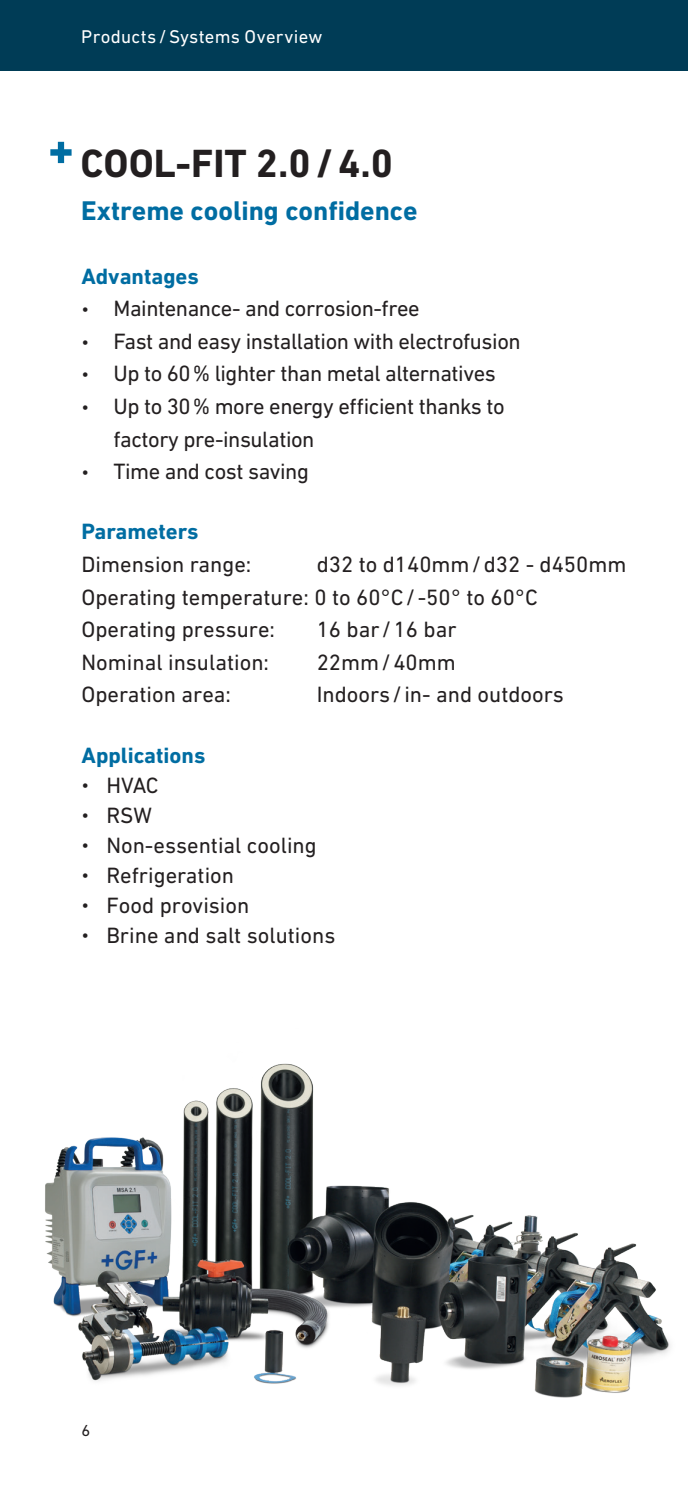
<style>
.page{position:relative;width:688px;height:1489px;background:#fff}
.page>*{position:absolute;margin:0;border:0;box-sizing:border-box;transform-origin:0 0}
.t1{font:700 40px "DIN Next W1 G";color:#231f20}
.t2{font:700 27.5px "DIN Next W1 G";color:#006da2}
.t3{font:22.5px/32.5px "DIN Next W1 G";color:#231f20}
.t4{font:22.5px/32.5px "DIN Next W1 G";letter-spacing:-.02em;color:#231f20}
.t5{font:700 22.5px "DIN Next W1 G";color:#006da2}
.t6{font:18.75px "DIN Next W1 G";letter-spacing:.015em;color:#fff}
.t7{font:16.25px "DIN Next W1 G";color:#231f20}
.s1{font-size:17.5px}
</style>
<div class="page">
<div style="left:0;top:0;width:687px;height:71px;background:#003c56"></div>
<img style="left:45px;top:1063px;width:625px;height:335px">
<svg style="left:50px;top:142px;width:22px;height:21px"></svg>
<p class="t6" style="left:81px;top:26px;width:243px">Products/Systems Overview</p>
<h1 class="t1" style="left:81px;top:140px;width:314px">COOL-FIT 2.0/4.0</h1>
<p class="t2" style="left:81px;top:195px;width:338px">Extreme cooling confidence</p>
<p class="t5" style="left:81px;top:263px;width:119px">Advantages</p>
<p class="t4" style="left:81px;top:292px;width:339px"><span class="s1">•</span> Maintenance- and corrosion-free</p>
<p class="t4" style="left:81px;top:324px;width:440px"><span class="s1">•</span> Fast and easy installation with electrofusion</p>
<p class="t4" style="left:81px;top:357px;width:415px"><span class="s1">•</span> Up to 60% lighter than metal alternatives</p>
<p class="t4" style="left:113px;top:390px;width:392px;text-indent:-32px"><span class="s1">•</span> Up to 30% more energy efficient thanks to factory pre-insulation</p>
<p class="t4" style="left:81px;top:455px;width:229px"><span class="s1">•</span> Time and cost saving</p>
<p class="t5" style="left:82px;top:518px;width:118px">Parameters</p>
<p class="t3" style="left:82px;top:547px;width:171px">Dimension range:</p>
<p class="t3" style="left:82px;top:547px;width:546px;text-indent:235px">d32 to d140mm/d32 - d450mm<br>Operating temperature: 0 to 60°C/-50° to 60°C<br>Operating pressure:</p>
<p class="t3" style="left:316px;top:613px;width:141px">16 bar/16 bar</p>
<p class="t3" style="left:82px;top:645px;width:189px">Nominal insulation:</p>
<p class="t3" style="left:316px;top:645px;width:140px">22mm/40mm</p>
<p class="t3" style="left:82px;top:678px;width:151px">Operation area:</p>
<p class="t3" style="left:316px;top:678px;width:248px">Indoors/in- and outdoors</p>
<p class="t5" style="left:82px;top:741px;width:125px">Applications</p>
<p class="t3" style="left:81px;top:768px;width:79px"><span class="s1">•</span> HVAC</p>
<p class="t3" style="left:81px;top:798px;width:72px"><span class="s1">•</span> RSW</p>
<p class="t3" style="left:81px;top:828px;width:237px"><span class="s1">•</span> Non-essential cooling</p>
<p class="t3" style="left:81px;top:858px;width:154px"><span class="s1">•</span> Refrigeration</p>
<p class="t3" style="left:81px;top:888px;width:169px"><span class="s1">•</span> Food provision</p>
<p class="t3" style="left:81px;top:918px;width:255px"><span class="s1">•</span> Brine and salt solutions</p>
<p class="t7" style="left:81px;top:1420px;width:10px">6</p>
</div>
